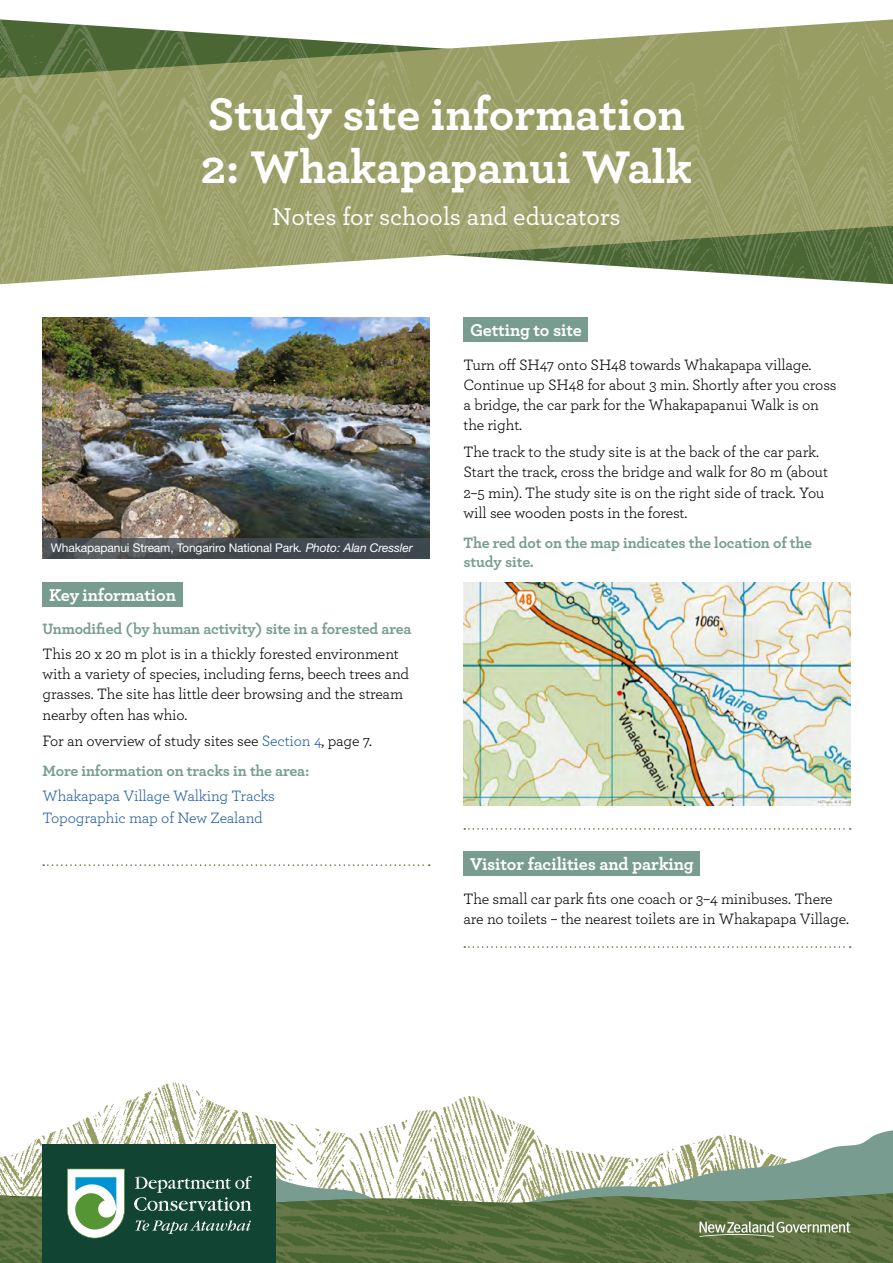
<style>
.page{position:relative;width:893px;height:1263px;background:#fff}
.page>*{position:absolute;margin:0;border:0;box-sizing:border-box;transform-origin:0 0}
.t1{font:700 48px/52.5px "Archer";color:#fff}
.t2{font:500 25.5px "Archer";color:#fff}
.t3{font:700 18px "Archer";letter-spacing:-.01em;color:#fff}
.t4{font:15.75px/20.2px "Archer";letter-spacing:-.01em;color:#000}
.t5{font:700 15.75px/19.5px "Archer";letter-spacing:-.01em;color:#789d90}
.t6{font:15.75px/22.4px "Archer";letter-spacing:-.02em;color:#215e9e}
.t7{font:12px "Helvetica Neue LT Std";letter-spacing:-.01em;color:#fff}
.s1{font-style:italic}
.s2{color:#215e9e}
.s3{font-weight:700;color:#789d90}
</style>
<div class="page">
<svg style="left:0;top:19px;width:893px;height:265px;background:#9fa575"></svg>
<div style="left:43px;top:582px;width:140px;height:25px;background:#789d90"></div>
<div style="left:463px;top:317px;width:125px;height:25px;background:#789d90"></div>
<svg style="left:43px;top:864px;width:387px;height:2px"></svg>
<svg style="left:464px;top:828px;width:387px;height:2px"></svg>
<svg style="left:464px;top:946px;width:387px;height:2px"></svg>
<div style="left:463px;top:851px;width:237px;height:25px;background:#789d90"></div>
<img style="left:22px;top:1082px;width:509px;height:110px">
<svg style="left:511px;top:1129px;width:382px;height:63px"></svg>
<svg style="left:419px;top:1192px;width:474px;height:71px;background:#647a4e"></svg>
<img style="left:810px;top:1193px;width:83px;height:5px">
<img style="left:707px;top:1198px;width:104px;height:65px">
<img style="left:603px;top:1196px;width:104px;height:5px">
<img style="left:292px;top:1197px;width:311px;height:66px">
<img style="left:276px;top:1238px;width:16px;height:25px">
<img style="left:0;top:1238px;width:43px;height:25px">
<div style="left:43px;top:1144px;width:233px;height:119px;background:#114432"></div>
<svg style="left:0;top:1152px;width:413px;height:86px"></svg>
<svg style="left:699px;top:1221px;width:151px;height:16px;background:#879672"></svg>
<img style="left:463px;top:582px;width:387px;height:224px">
<img style="left:43px;top:317px;width:386px;height:221px">
<svg style="left:43px;top:538px;width:386px;height:21px;background:#474e52"></svg>
<h1 class="t1" style="left:201px;top:85px;width:493px">Study site information<br>2: Whakapapanui Walk</h1>
<h2 class="t2" style="left:272px;top:198px;width:350px">Notes for schools and educators</h2>
<p class="t7" style="left:51px;top:541px;width:363px">Whakapapanui Stream, Tongariro National Park<span class="s1">. Photo: Alan Cressler</span></p>
<p class="t3" style="left:49px;top:580px;width:128px">Key information</p>
<p class="t5" style="left:43px;top:618px;width:370px">Unmodified (by human activity) site in a forested area</p>
<p class="t4" style="left:43px;top:643px;width:368px">This 20 x 20 m plot is in a thickly forested environment with a variety of species, including ferns, beech trees and grasses. The site has little deer browsing and the stream nearby often has whio.</p>
<p class="t4" style="left:43px;top:725px;width:331px;line-height:30.2px">For an overview of study sites see <span class="s2">Section 4</span>, page 7.<br><span class="s3">More information on tracks in the area:</span></p>
<p class="t6" style="left:43px;top:784px;width:234px">Whakapapa Village Walking Tracks<br>Topographic map of New Zealand</p>
<p class="t3" style="left:470px;top:316px;width:113px">Getting to site</p>
<p class="t4" style="left:463px;top:353px;width:375px">Turn off SH47 onto SH48 towards Whakapapa village.<br>Continue up SH48 for about 3 min. Shortly after you cross a bridge, the car park for the Whakapapanui Walk is on the right.</p>
<p class="t4" style="left:463px;top:441px;width:366px">The track to the study site is at the back of the car park.<br>Start the track, cross the bridge and walk for 80 m (about 2–5 min). The study site is on the right side of track. You will see wooden posts in the forest.</p>
<p class="t5" style="left:463px;top:532px;width:350px">The red dot on the map indicates the location of the study site.</p>
<p class="t3" style="left:470px;top:850px;width:225px">Visitor facilities and parking</p>
<p class="t4" style="left:463px;top:887px;width:387px">The small car park fits one coach or 3–4 minibuses. There are no toilets – the nearest toilets are in Whakapapa Village.</p>
</div>
